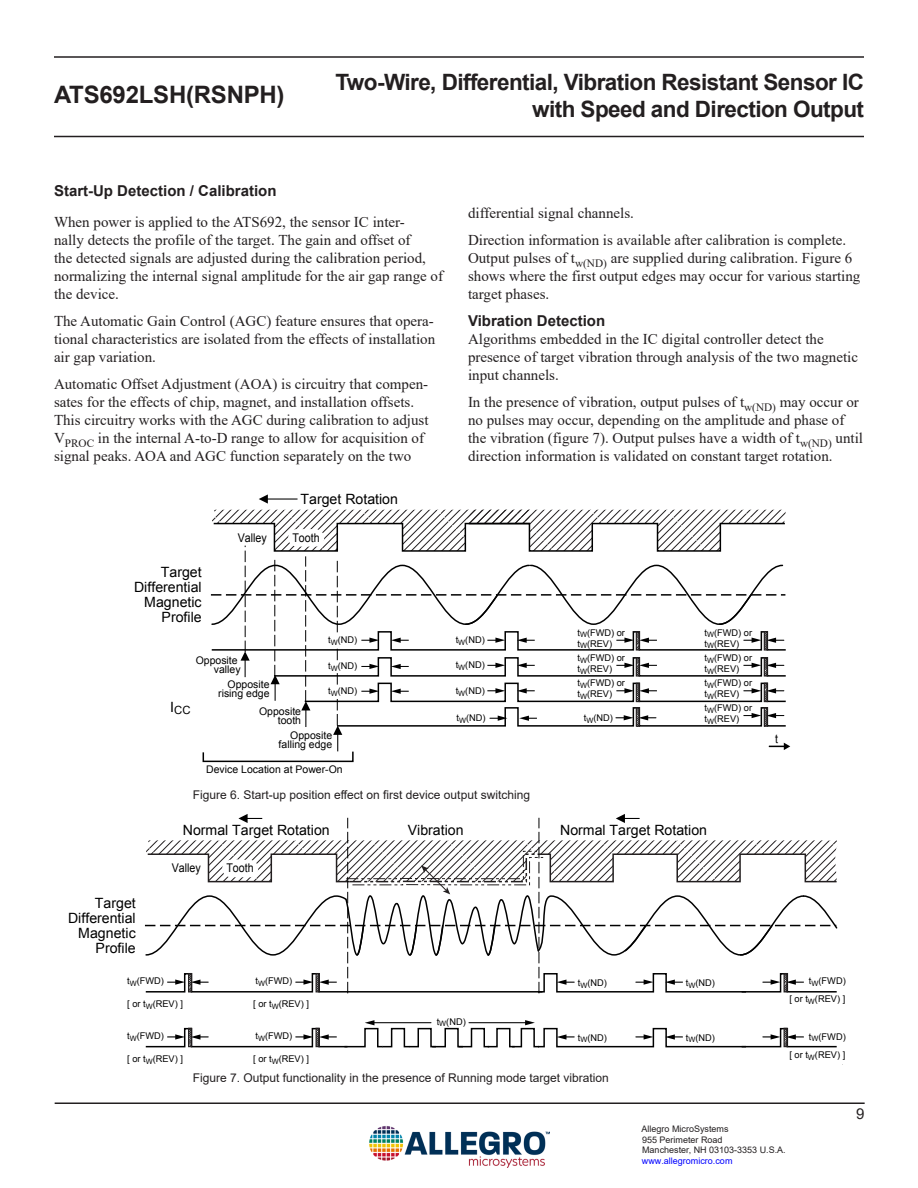
<style>
.page{position:relative;width:918px;height:1188px;background:#fff}
.page>*{position:absolute;margin:0;border:0;box-sizing:border-box;transform-origin:0 0}
.t1{font:700 24px "Arial";letter-spacing:-.01em;color:#231f20}
.t2{font:700 22.5px/27px "Arial";letter-spacing:-.025em;color:#231f20;text-align:right}
.Normal_-_Follow_Page{font:15px/18px "Times New Roman";color:#231f20}
.Inside_Heading_2{font:700 15px "Arial";color:#231f20}
.t3{font:15px "Arial";color:#231f20}
.t4{font:14.1px/15px "Arial";color:#000;text-align:right}
.Front-Caption{font:12px "Arial";color:#231f20}
.t5{font:12px "Arial";color:#000;scale:.89 1}
.t6{font:11.25px "Arial";color:#000}
.t7{font:10.5px/9px "Arial";color:#000;text-align:right}
.t8{font:9.3px/11.1px "Arial";color:#000}
.t9{font:9px/10.8px "Arial";color:#231f20}
.t10{font:9px "Arial";color:#00f}
</style>
<div class="page">
<hr style="left:55px;top:1102px;width:810px;height:2px;background:#231f20">
<hr style="left:54px;top:136px;width:810px;height:1px;background:#231f20">
<hr style="left:54px;top:56px;width:810px;height:2px;background:#231f20">
<img style="left:370px;top:1126px;width:180px;height:42px">
<hr style="left:267px;top:499px;width:30px;height:1px;background:#000">
<svg style="left:259px;top:494px;width:9px;height:10px"></svg>
<svg style="left:202px;top:510px;width:589px;height:253px"></svg>
<div style="left:288px;top:529px;width:36px;height:18px;background:#fff;border-radius:9px"></div>
<div style="left:636px;top:631px;width:4px;height:20px;border:1px solid #231f20"></div>
<div style="left:636px;top:657px;width:4px;height:20px;border:1px solid #231f20"></div>
<div style="left:636px;top:683px;width:4px;height:19px;border:1px solid #231f20"></div>
<div style="left:636px;top:707px;width:4px;height:20px;border:1px solid #231f20"></div>
<div style="left:764px;top:631px;width:4px;height:20px;border:1px solid #231f20"></div>
<div style="left:764px;top:657px;width:4px;height:20px;border:1px solid #231f20"></div>
<div style="left:764px;top:683px;width:4px;height:19px;border:1px solid #231f20"></div>
<div style="left:764px;top:707px;width:4px;height:20px;border:1px solid #231f20"></div>
<svg style="left:144px;top:814px;width:694px;height:179px"></svg>
<svg style="left:145px;top:1020px;width:692px;height:28px"></svg>
<div style="left:222px;top:860px;width:36px;height:17px;background:#fff;border-radius:9px"></div>
<div style="left:188px;top:973px;width:4px;height:19px;border:1px solid #231f20"></div>
<div style="left:316px;top:973px;width:4px;height:19px;border:1px solid #231f20"></div>
<div style="left:784px;top:973px;width:4px;height:19px;border:1px solid #231f20"></div>
<div style="left:188px;top:1028px;width:4px;height:19px;border:1px solid #231f20"></div>
<div style="left:316px;top:1028px;width:4px;height:19px;border:1px solid #231f20"></div>
<div style="left:784px;top:1028px;width:4px;height:19px;border:1px solid #231f20"></div>
<h1 class="t1" style="left:54px;top:78px;width:232px">ATS692LSH(RSNPH)</h1>
<h2 class="t2" style="left:335px;top:69px;width:530px">Two-Wire, Differential, Vibration Resistant Sensor IC with Speed and Direction Output</h2>
<p class="Inside_Heading_2" style="left:54px;top:180px;width:224px">Start-Up Detection / Calibration</p>
<p class="Normal_-_Follow_Page" style="left:54px;top:213px;width:391px">When power is applied to the ATS692, the sensor IC inter-<br>nally detects the profile of the target. The gain and offset of<br>the detected signals are adjusted during the calibration period, normalizing the internal signal amplitude for the air gap range of the device.</p>
<p class="Normal_-_Follow_Page" style="left:54px;top:312px;width:383px;text-align:justify">The Automatic Gain Control (AGC) feature ensures that opera&shy;tional characteristics are isolated from the effects of installation air gap variation.</p>
<p class="Normal_-_Follow_Page" style="left:54px;top:375px;width:376px">Automatic Offset Adjustment (AOA) is circuitry that compen&shy;sates for the effects of chip, magnet, and installation offsets.<br>This circuitry works with the AGC during calibration to adjust V<sub>PROC</sub> in the internal A-to-D range to allow for acquisition of signal peaks. AOA and AGC function separately on the two</p>
<p class="t4" style="left:301px;top:492px;width:99px">Target Rotation</p>
<p class="t4" style="left:134px;top:565px;width:69px">Target<br>Differential<br>Magnetic<br>Profile</p>
<p class="t5" style="left:238px;top:530px;width:34px">Valley</p>
<p class="t5" style="left:292px;top:530px;width:32px">Tooth</p>
<p class="Normal_-_Follow_Page" style="left:468px;top:204px;width:167px">differential signal channels.</p>
<p class="Normal_-_Follow_Page" style="left:468px;top:231px;width:394px">Direction information is available after calibration is complete.<br>Output pulses of t<sub>w(ND)</sub> are supplied during calibration. Figure 6 shows where the first output edges may occur for various starting target phases.</p>
<p class="Inside_Heading_2" style="left:468px;top:311px;width:139px">Vibration Detection</p>
<p class="Normal_-_Follow_Page" style="left:468px;top:330px;width:392px">Algorithms embedded in the IC digital controller detect the presence of target vibration through analysis of the two magnetic input channels.</p>
<p class="Normal_-_Follow_Page" style="left:468px;top:393px;width:397px">In the presence of vibration, output pulses of t<sub>w(ND)</sub> may occur or no pulses may occur, depending on the amplitude and phase of the vibration (figure 7). Output pulses have a width of t<sub>w(ND)</sub> until direction information is validated on constant target rotation.</p>
<p class="t8" style="left:577px;top:627px;width:49px">t<sub>W</sub>(FWD) or t<sub>W</sub>(REV)</p>
<p class="t8" style="left:705px;top:627px;width:49px">t<sub>W</sub>(FWD) or t<sub>W</sub>(REV)</p>
<p class="t8" style="left:328px;top:634px;width:31px">t<sub>W</sub>(ND)</p>
<p class="t8" style="left:456px;top:634px;width:31px">t<sub>W</sub>(ND)</p>
<p class="t8" style="left:328px;top:661px;width:31px">t<sub>W</sub>(ND)</p>
<p class="t8" style="left:328px;top:685px;width:31px">t<sub>W</sub>(ND)</p>
<p class="t8" style="left:456px;top:659px;width:31px">t<sub>W</sub>(ND)</p>
<p class="t8" style="left:705px;top:652px;width:49px">t<sub>W</sub>(FWD) or t<sub>W</sub>(REV)</p>
<p class="t8" style="left:577px;top:677px;width:49px">t<sub>W</sub>(FWD) or t<sub>W</sub>(REV)</p>
<p class="t8" style="left:577px;top:652px;width:49px">t<sub>W</sub>(FWD) or t<sub>W</sub>(REV)</p>
<p class="t7" style="left:196px;top:656px;width:46px">Opposite valley</p>
<p class="t7" style="left:218px;top:680px;width:53px">Opposite rising edge</p>
<p class="t7" style="left:259px;top:707px;width:44px">Opposite tooth</p>
<p class="t7" style="left:279px;top:731px;width:55px">Opposite falling edge</p>
<p class="t7" style="left:206px;top:765px;width:138px">Device Location at Power-On</p>
<p class="t8" style="left:705px;top:677px;width:49px">t<sub>W</sub>(FWD) or t<sub>W</sub>(REV)</p>
<p class="t8" style="left:705px;top:702px;width:49px">t<sub>W</sub>(FWD) or t<sub>W</sub>(REV)</p>
<p class="t8" style="left:456px;top:685px;width:31px">t<sub>W</sub>(ND)</p>
<p class="t8" style="left:456px;top:712px;width:31px">t<sub>W</sub>(ND)</p>
<p class="t8" style="left:584px;top:712px;width:31px">t<sub>W</sub>(ND)</p>
<p class="t6" style="left:170px;top:703px;width:22px"><sup>I</sup>CC</p>
<p class="Front-Caption" style="left:193px;top:786px;width:339px">Figure 6. Start-up position effect on first device output switching</p>
<p class="t4" style="left:183px;top:822px;width:148px">Normal Target Rotation</p>
<p class="t4" style="left:408px;top:822px;width:57px">Vibration</p>
<p class="t4" style="left:560px;top:822px;width:148px">Normal Target Rotation</p>
<p class="t5" style="left:172px;top:860px;width:34px">Valley</p>
<p class="t5" style="left:226px;top:860px;width:32px">Tooth</p>
<p class="t5" style="left:775px;top:731px;width:5px">t</p>
<p class="t4" style="left:68px;top:910px;width:69px">Differential<br>Magnetic<br>Profile</p>
<p class="t8" style="left:127px;top:976px;width:38px">t<sub>W</sub>(FWD)</p>
<p class="t8" style="left:255px;top:976px;width:38px">t<sub>W</sub>(FWD)</p>
<p class="t8" style="left:127px;top:998px;width:57px">[ or t<sub>W</sub>(REV) ]</p>
<p class="t8" style="left:253px;top:998px;width:57px">[ or t<sub>W</sub>(REV) ]</p>
<p class="t7" style="left:228px;top:996px;width:44px">Opposite</p>
<p class="t7" style="left:259px;top:1024px;width:44px">Opposite tooth</p>
<p class="t7" style="left:279px;top:1057px;width:55px">falling edge</p>
<p class="t8" style="left:127px;top:1030px;width:38px">t<sub>W</sub>(FWD)</p>
<p class="t8" style="left:255px;top:1030px;width:38px">t<sub>W</sub>(FWD)</p>
<p class="t8" style="left:127px;top:1053px;width:57px">[ or t<sub>W</sub>(REV) ]</p>
<p class="t8" style="left:253px;top:1053px;width:57px">[ or t<sub>W</sub>(REV) ]</p>
<p class="t8" style="left:437px;top:1016px;width:31px">t<sub>W</sub>(ND)</p>
<p class="t8" style="left:578px;top:977px;width:31px">t<sub>W</sub>(ND)</p>
<p class="t8" style="left:686px;top:977px;width:31px">t<sub>W</sub>(ND)</p>
<p class="t8" style="left:577px;top:980px;width:36px">t<sub>W</sub>(REV)</p>
<p class="t8" style="left:578px;top:1032px;width:31px">t<sub>W</sub>(ND)</p>
<p class="t8" style="left:686px;top:1032px;width:31px">t<sub>W</sub>(ND)</p>
<p class="Front-Caption" style="left:193px;top:1070px;width:418px">Figure 7. Output functionality in the presence of Running mode target vibration</p>
<p class="t8" style="left:789px;top:971px;width:58px;line-height:18.5px;text-align:right">t<sub>W</sub>(FWD)<br>[ or t<sub>W</sub>(REV) ]</p>
<p class="t8" style="left:789px;top:1027px;width:58px;line-height:18.3px;text-align:right">t<sub>W</sub>(FWD)<br>[ or t<sub>W</sub>(REV) ]</p>
<p class="t9" style="left:642px;top:1123px;width:146px">Allegro MicroSystems<br>955 Perimeter Road<br>Manchester, NH 03103-3353 U.S.A.</p>
<p class="t10" style="left:642px;top:1155px;width:92px">www.allegromicro.com</p>
<p class="t3" style="left:856px;top:1103px;width:10px">9</p>
</div>
